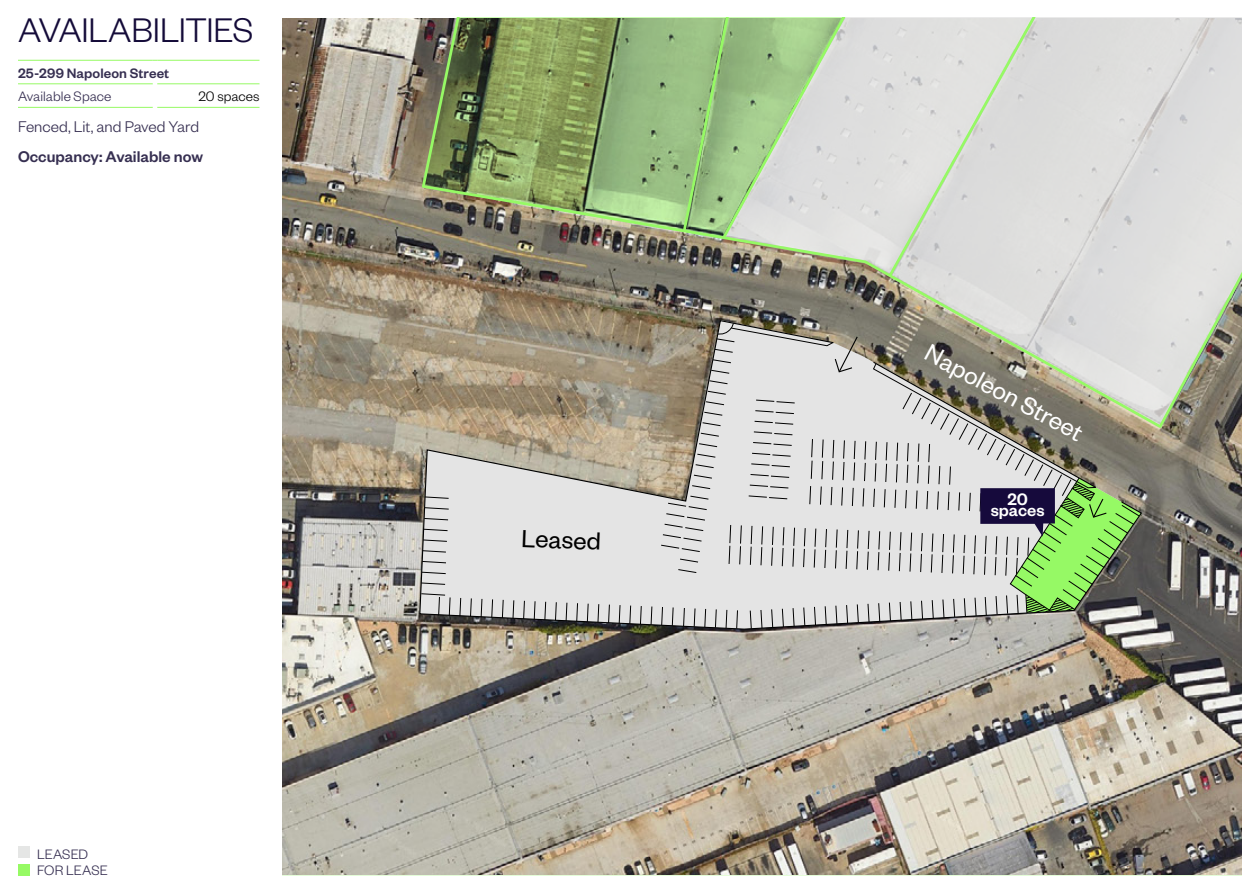
<style>
.page{position:relative;width:1260px;height:894px;background:#fff}
.page>*{position:absolute;margin:0;border:0;box-sizing:border-box;transform-origin:0 0}
.t1{font:300 37.5px "Founders Grotesk";letter-spacing:-.01em;color:#140b39}
.t2{font:27px "Founders Grotesk";color:#fff}
.t3{font:27px "Founders Grotesk";color:#000}
.t4{font:500 18.3px "Founders Grotesk";letter-spacing:-.005em;color:#fff}
.t5{font:300 17.1px "Founders Grotesk";color:#362f51}
.t6{font:500 17.1px "Founders Grotesk";color:#362f51}
.t7{font:300 15px "Founders Grotesk";color:#362f51}
.t8{font:500 15px "Founders Grotesk";letter-spacing:.01em;color:#362f51}
.t9{font:300 15px "Founders Grotesk";color:#000}
</style>
<div class="page">
<div style="left:18px;top:864px;width:12px;height:12px;background:#96fa64"></div>
<img style="left:282px;top:18px;width:960px;height:856px">
<svg style="left:419px;top:319px;width:724px;height:311px;background:#cdcac4"></svg>
<svg style="left:424px;top:496px;width:25px;height:3px"></svg>
<svg style="left:424px;top:507px;width:25px;height:3px"></svg>
<svg style="left:424px;top:518px;width:25px;height:2px"></svg>
<svg style="left:423px;top:529px;width:25px;height:2px"></svg>
<svg style="left:423px;top:539px;width:24px;height:3px"></svg>
<svg style="left:422px;top:550px;width:24px;height:3px"></svg>
<svg style="left:422px;top:561px;width:25px;height:2px"></svg>
<svg style="left:421px;top:572px;width:25px;height:2px"></svg>
<svg style="left:421px;top:582px;width:25px;height:3px"></svg>
<svg style="left:421px;top:593px;width:30px;height:23px"></svg>
<svg style="left:459px;top:597px;width:2px;height:20px"></svg>
<svg style="left:470px;top:598px;width:2px;height:19px"></svg>
<svg style="left:481px;top:598px;width:2px;height:20px"></svg>
<svg style="left:491px;top:599px;width:2px;height:19px"></svg>
<svg style="left:502px;top:599px;width:2px;height:20px"></svg>
<svg style="left:512px;top:600px;width:2px;height:19px"></svg>
<svg style="left:523px;top:600px;width:2px;height:20px"></svg>
<svg style="left:534px;top:601px;width:2px;height:19px"></svg>
<svg style="left:544px;top:601px;width:2px;height:20px"></svg>
<svg style="left:555px;top:602px;width:2px;height:19px"></svg>
<svg style="left:566px;top:602px;width:2px;height:19px"></svg>
<svg style="left:576px;top:603px;width:2px;height:19px"></svg>
<svg style="left:587px;top:603px;width:2px;height:19px"></svg>
<svg style="left:597px;top:604px;width:2px;height:19px"></svg>
<svg style="left:608px;top:604px;width:2px;height:19px"></svg>
<svg style="left:619px;top:605px;width:2px;height:19px"></svg>
<svg style="left:629px;top:605px;width:2px;height:19px"></svg>
<svg style="left:640px;top:605px;width:2px;height:20px"></svg>
<svg style="left:651px;top:606px;width:1px;height:19px"></svg>
<svg style="left:661px;top:430px;width:481px;height:199px;background:#bbc2b5"></svg>
<img style="left:420px;top:18px;width:822px;height:412px">
<div style="left:886px;top:18px;width:156px;height:261px;background:#dededd"></div>
<svg style="left:681px;top:18px;width:171px;height:223px;background:#b3cca4"></svg>
<hr style="left:18px;top:84px;width:135px;height:1px;background:#96fa64">
<hr style="left:18px;top:107px;width:135px;height:1px;background:#96fa64">
<hr style="left:157px;top:84px;width:103px;height:1px;background:#96fa64">
<hr style="left:157px;top:107px;width:103px;height:1px;background:#96fa64">
<hr style="left:18px;top:60px;width:135px;height:1px;background:#96fa64">
<hr style="left:157px;top:60px;width:103px;height:1px;background:#96fa64">
<div style="left:18px;top:846px;width:12px;height:12px;background:#e5e6e5"></div>
<h1 class="t1" style="left:18px;top:7px;width:237px">AVAILABILITIES</h1>
<p class="t8" style="left:18px;top:64px;width:153px">25-299 Napoleon Street</p>
<p class="t7" style="left:18px;top:88px;width:95px">Available Space</p>
<p class="t9" style="left:198px;top:88px;width:63px">20 spaces</p>
<p class="t5" style="left:18px;top:116px;width:183px">Fenced, Lit, and Paved Yard</p>
<p class="t6" style="left:18px;top:146px;width:187px">Occupancy: Available now</p>
<p class="t7" style="left:37px;top:845px;width:53px">LEASED</p>
<p class="t7" style="left:37px;top:861px;width:72px">FOR LEASE</p>
<h2 class="t3" style="left:522px;top:522px;width:81px;rotate:2deg">Leased</h2>
<h2 class="t2" style="left:934px;top:337px;width:177px;rotate:28deg">Napoleon Street</h2>
<p class="t4" style="left:1008px;top:488px;width:22px">20</p>
<p class="t4" style="left:991px;top:499px;width:55px">spaces</p>
</div>
